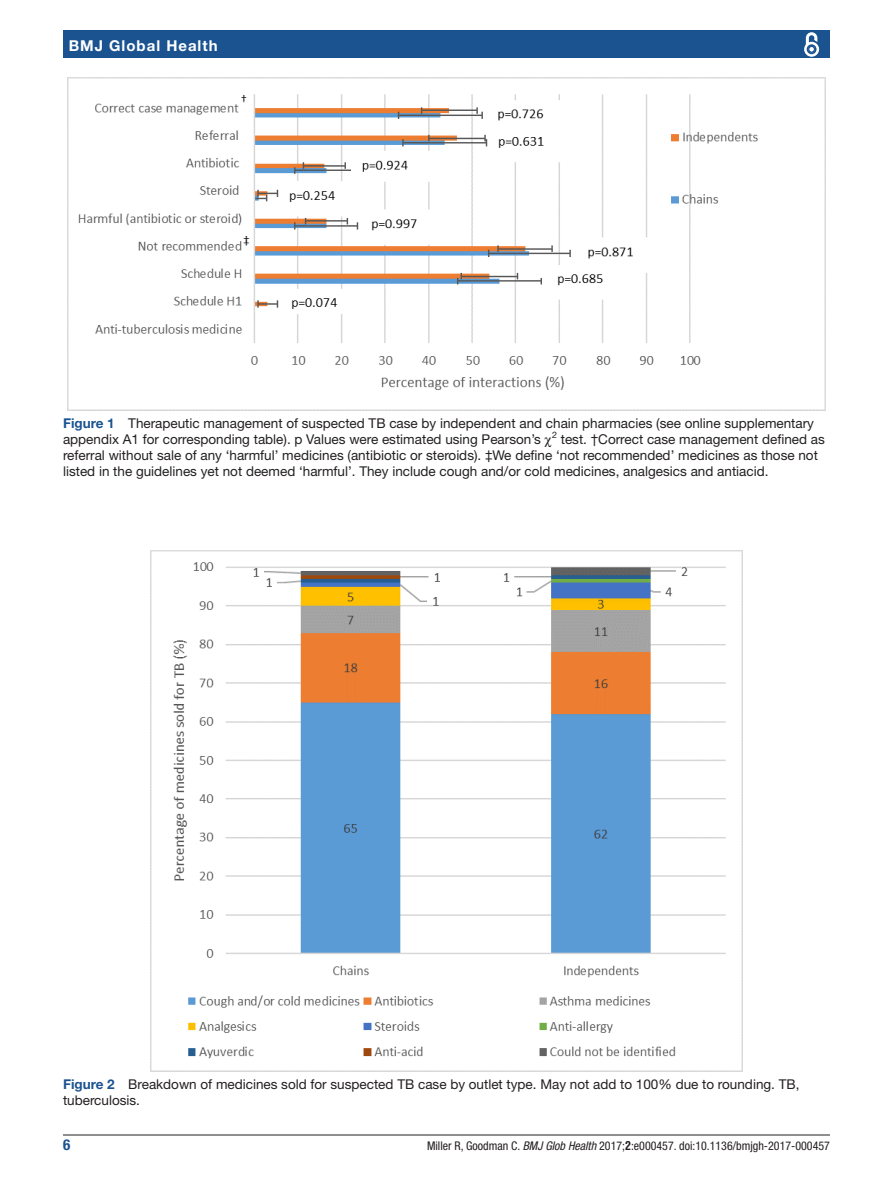
<style>
.page{position:relative;width:893px;height:1191px;background:#fff}
.page>*{position:absolute;margin:0;border:0;box-sizing:border-box;transform-origin:0 0}
.t1{font:700 15px "Helvetica Neue LT Std";letter-spacing:.065em;color:#fff}
.t2{font:700 condensed 15px "Helvetica Neue LT Std";color:#1b5391}
.t3{font:13.5px/16.2px "Helvetica Neue LT Std";color:#231f20}
.t4{font:condensed 12px "Helvetica Neue LT Std";color:#231f20}
.s1{font-weight:700;color:#1b5391}
.s2{font-style:italic}
.s3{font-family:"Helvetica LT Std";font-weight:700}
</style>
<div class="page">
<hr style="left:63px;top:1134px;width:767px;height:1px;background:#231f20">
<div style="left:63px;top:31px;width:767px;height:27px;background:#1b5391"></div>
<svg style="left:804px;top:32px;width:16px;height:25px"></svg>
<div style="left:808px;top:46px;width:7px;height:7px;border:1px solid #1b5391;border-radius:50%"></div>
<img style="left:67px;top:77px;width:759px;height:333px">
<img style="left:151px;top:551px;width:591px;height:520px">
<p class="t1" style="left:69px;top:36px;width:150px">BMJ Global Health</p>
<p class="t3" style="left:63px;top:415px;width:763px"><span class="s1">Figure 1</span> Therapeutic management of suspected TB case by independent and chain pharmacies (see online supplementary appendix A1 for corresponding table). p Values were estimated using Pearson’s <sup>2</sup> test. †Correct case management defined as referral without sale of any ‘harmful’ medicines (antibiotic or steroids). ‡We define ‘not recommended’ medicines as those not listed in the guidelines yet not deemed ‘harmful’. They include cough and/or cold medicines, analgesics and antiacid.</p>
<p class="t3" style="left:63px;top:1075px;width:738px"><span class="s1">Figure 2</span> Breakdown of medicines sold for suspected TB case by outlet type. May not add to 100% due to rounding. TB, tuberculosis.</p>
<p class="t2" style="left:63px;top:1135px;width:9px">6</p>
<p class="t4" style="left:427px;top:1138px;width:404px">Miller R, Goodman C. <span class="s2">BMJ Glob Health</span> 2017;<span class="s3">2</span>:e000457. doi:10.1136/bmjgh-2017-000457</p>
</div>
